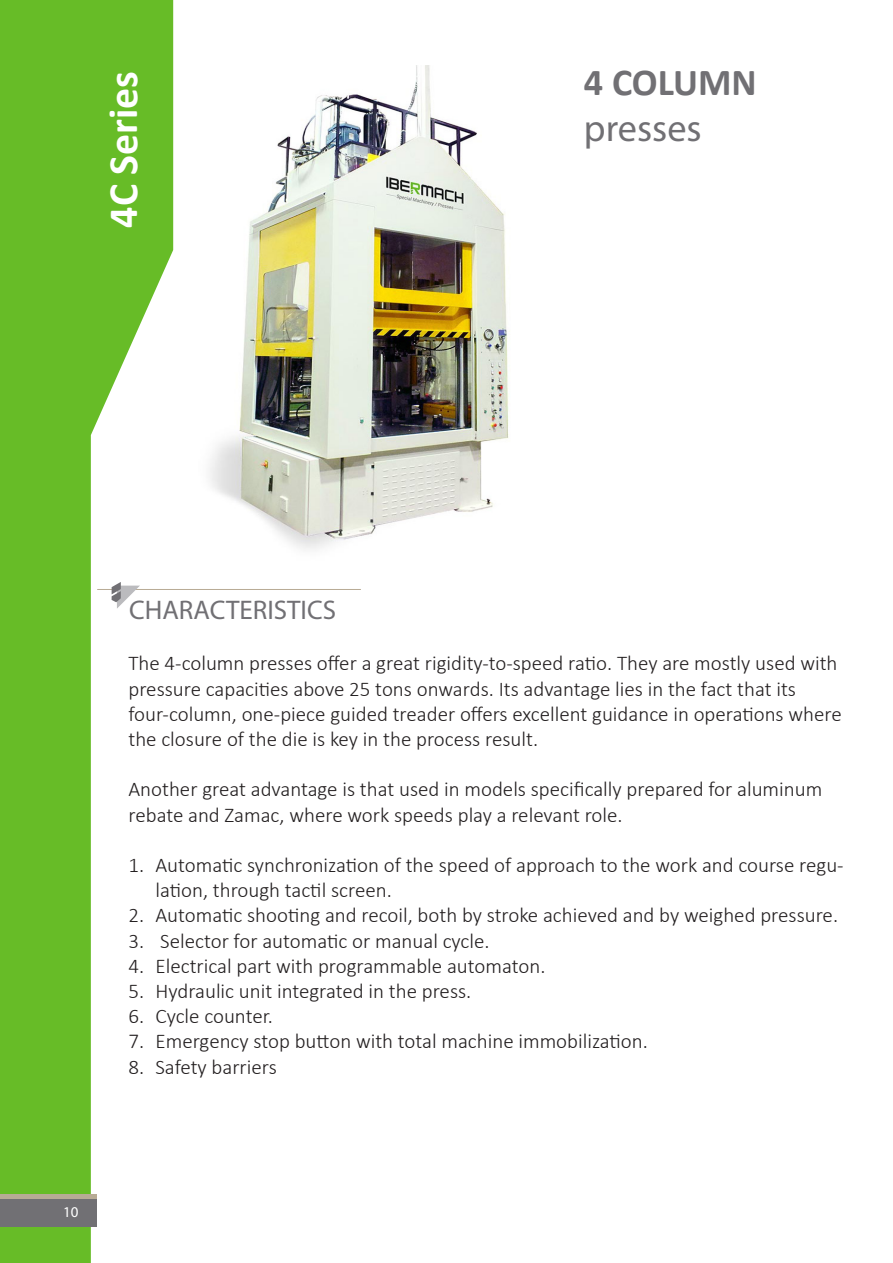
<style>
.page{position:relative;width:893px;height:1263px;background:#fff}
.page>*{position:absolute;margin:0;border:0;box-sizing:border-box;transform-origin:0 0}
.t1{font:700 41.85px "Calibri";color:#fff}
.t2{font:700 38.25px/45.9px "Calibri";color:#717074}
.t3{font:27px "Myriad Pro";color:#717074}
.t4{font:300 21px/25.2px "Calibri";color:#231f20}
.Folio{font:15px "Myriad Pro";color:#fff}
.s1{font-family:"Myriad Pro";font-weight:400}
</style>
<div class="page">
<svg style="left:0;top:0;width:173px;height:1263px;fill:#67bc27"></svg>
<div style="left:0;top:1196px;width:96px;height:30px;background:#717074"></div>
<div style="left:0;top:1194px;width:96px;height:5px;background:#b8ab95"></div>
<hr style="left:97px;top:589px;width:264px;height:1px;background:#b8ab95">
<svg style="left:112px;top:582px;width:28px;height:27px"></svg>
<img style="left:210px;top:65px;width:300px;height:484px">
<p class="t1" style="left:94px;top:228px;width:158px;rotate:-90deg">4C Series</p>
<p class="t2" style="left:584px;top:59px;width:174px">4 COLUMN <span class="s1">presses</span></p>
<p class="t3" style="left:129px;top:594px;width:208px">CHARACTERISTICS</p>
<p class="t4" style="left:128px;top:651px;width:715px">The 4-column presses offer a great rigidity-to-speed ratio. They are mostly used with pressure capacities above 25 tons onwards. Its advantage lies in the fact that its four-column, one-piece guided treader offers excellent guidance in operations where the closure of the die is key in the process result.</p>
<p class="t4" style="left:128px;top:777px;width:695px">Another great advantage is that used in models specifically prepared for aluminum rebate and Zamac, where work speeds play a relevant role.</p>
<p class="t4" style="left:155px;top:852px;width:690px;text-indent:-27px">1. Automatic synchronization of the speed of approach to the work and course regu&shy;lation, through tactil screen.</p>
<p class="t4" style="left:128px;top:903px;width:711px">2. Automatic shooting and recoil, both by stroke achieved and by weighed pressure.</p>
<p class="t4" style="left:128px;top:928px;width:363px">3. Selector for automatic or manual cycle.</p>
<p class="t4" style="left:128px;top:953px;width:418px">4. Electrical part with programmable automaton.</p>
<p class="t4" style="left:128px;top:978px;width:344px">5. Hydraulic unit integrated in the press.</p>
<p class="t4" style="left:128px;top:1003px;width:146px">6. Cycle counter.</p>
<p class="t4" style="left:128px;top:1029px;width:521px">7. Emergency stop button with total machine immobilization.</p>
<p class="t4" style="left:128px;top:1054px;width:150px">8. Safety barriers</p>
<p class="Folio" style="left:63px;top:1203px;width:17px">10</p>
</div>
